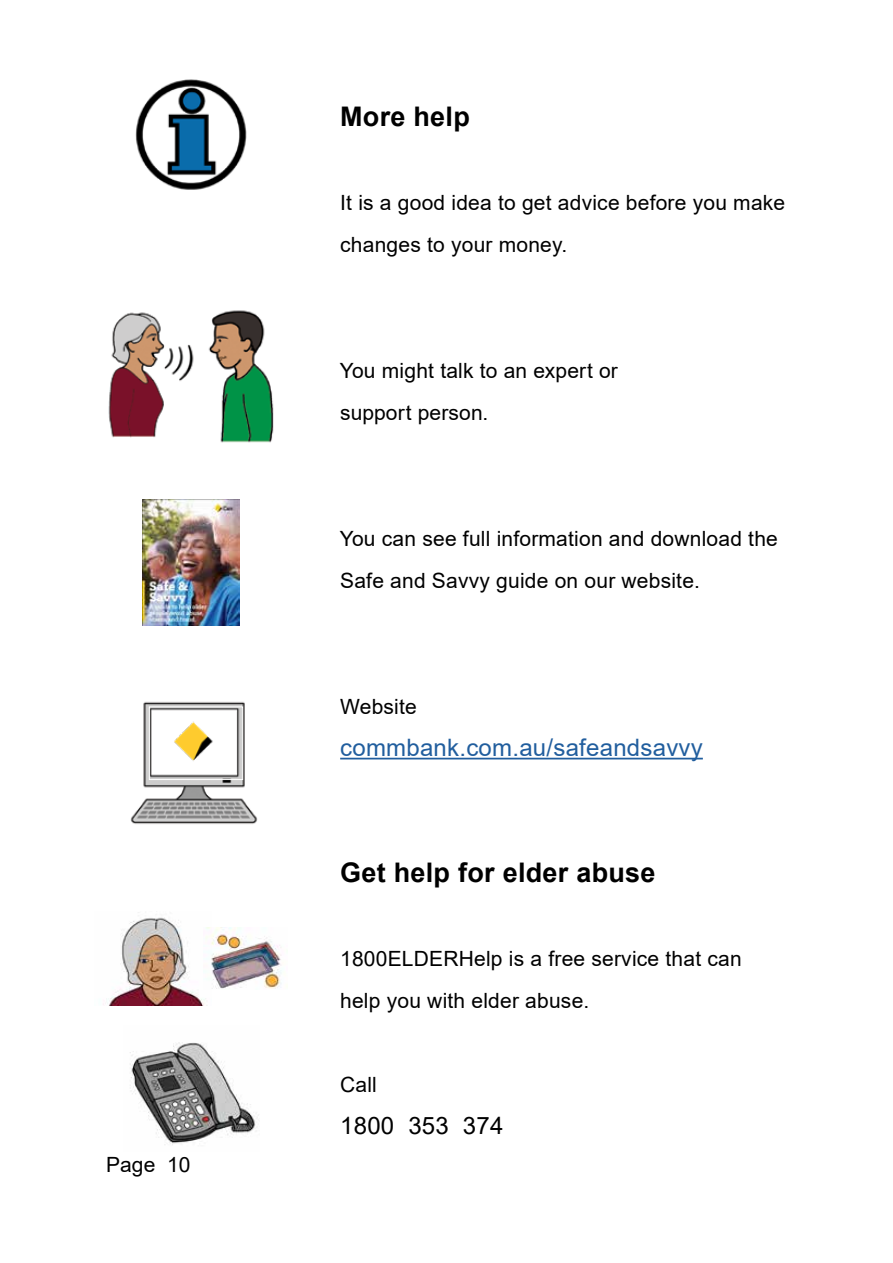
<style>
.page{position:relative;width:893px;height:1263px;background:#fff}
.page>*{position:absolute;margin:0;border:0;box-sizing:border-box;transform-origin:0 0}
.t1{font:700 27px "Arial";letter-spacing:.01em;color:#000}
.t2{font:24px "Arial";letter-spacing:.01em;color:#215e9e}
.t3{font:24px "Arial";letter-spacing:.01em;color:#000}
.t4{font:21px/42px "Arial";letter-spacing:.01em;color:#000}
</style>
<div class="page">
<hr style="left:340px;top:758px;width:363px;height:1px;background:#215e9e">
<img style="left:135px;top:79px;width:112px;height:111px">
<img style="left:208px;top:310px;width:66px;height:133px">
<img style="left:108px;top:312px;width:86px;height:126px">
<img style="left:142px;top:500px;width:97px;height:125px">
<img style="left:130px;top:701px;width:128px;height:123px">
<img style="left:151px;top:712px;width:90px;height:59px">
<div style="left:149px;top:707px;width:94px;height:73px;border:1px solid #fff"></div>
<img style="left:103px;top:912px;width:108px;height:93px">
<img style="left:204px;top:928px;width:78px;height:61px">
<img style="left:130px;top:1042px;width:129px;height:103px">
<p class="t4" style="left:106px;top:1143px;width:86px">Page 10</p>
<h2 class="t1" style="left:340px;top:97px;width:131px">More help</h2>
<p class="t4" style="left:340px;top:181px;width:447px">It is a good idea to get advice before you make changes to your money.</p>
<p class="t4" style="left:340px;top:349px;width:280px">You might talk to an expert or support person.</p>
<p class="t4" style="left:340px;top:517px;width:440px">You can see full information and download the<br>Safe and Savvy guide on our website.</p>
<p class="t4" style="left:340px;top:685px;width:78px">Website</p>
<p class="t2" style="left:340px;top:731px;width:364px">commbank.com.au/safeandsavvy</p>
<h2 class="t1" style="left:340px;top:853px;width:317px">Get help for elder abuse</h2>
<p class="t4" style="left:340px;top:937px;width:403px">1800ELDERHelp is a free service that can help you with elder abuse.</p>
<p class="t4" style="left:340px;top:1063px;width:38px">Call</p>
<p class="t3" style="left:340px;top:1109px;width:165px">1800 353 374</p>
</div>
